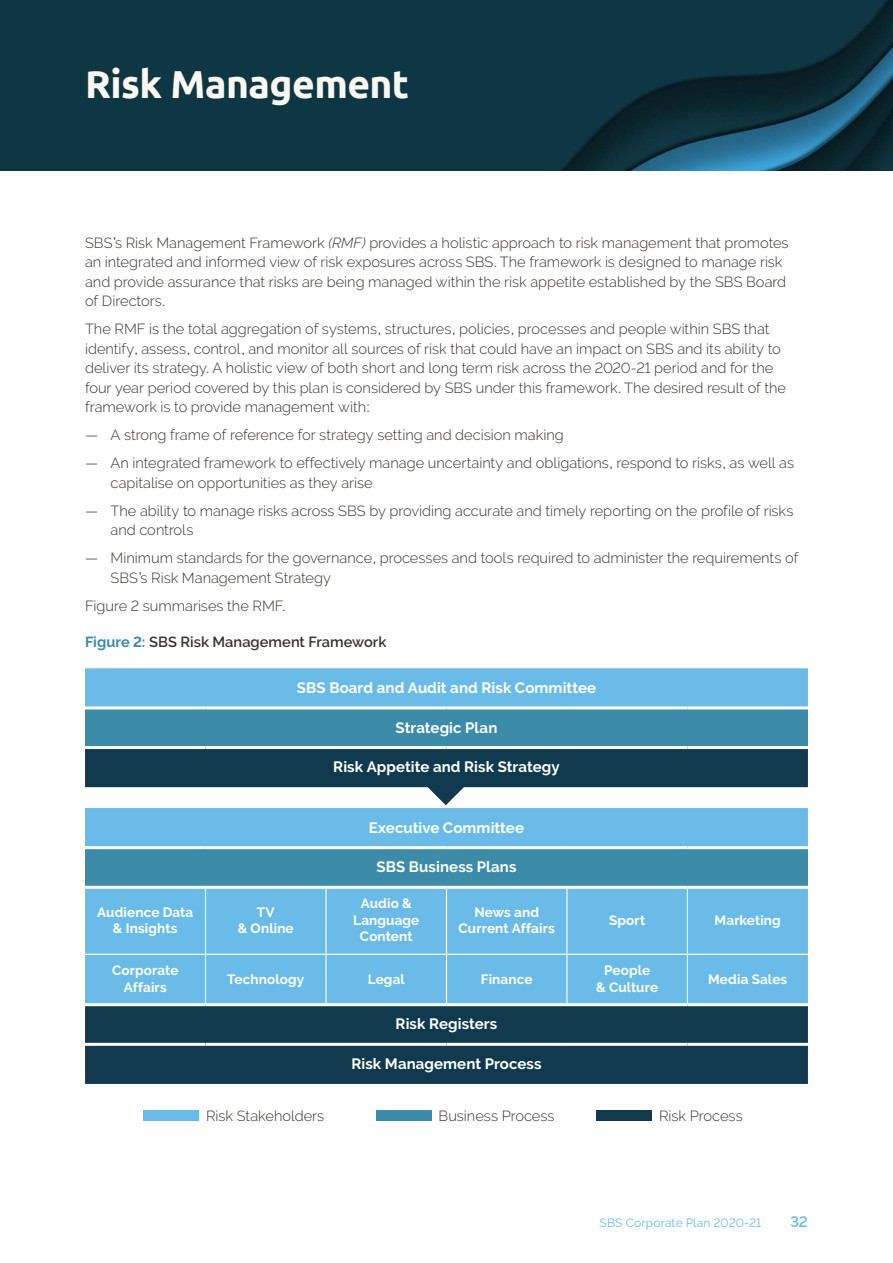
<style>
.page{position:relative;width:893px;height:1263px;background:#fff}
.page>*{position:absolute;margin:0;border:0;box-sizing:border-box;transform-origin:0 0}
.t1{font:700 39px "Ubuntu";letter-spacing:-.015em;color:#f9f7f0}
.t2{font:700 15px "Raleway";letter-spacing:.005em;color:#fff}
.t3{font:600 15px "Raleway";color:#6bbbe9}
.t4{font:300 14.7px/19.5px "Raleway";color:#36322f}
.t5{font:600 14.7px "Raleway";letter-spacing:.005em;color:#36322f}
.t6{font:700 13.5px/16.5px "Raleway";letter-spacing:.01em;color:#fff;text-align:center}
.t7{font:12px "Raleway";letter-spacing:.015em;color:#6bbbe9}
.s1{font-style:italic}
.s2{font-weight:700;color:#3b8ba9}
</style>
<div class="page">
<img style="left:0;top:0;width:893px;height:170px">
<div style="left:85px;top:668px;width:723px;height:38px;background:#6bbbe9"></div>
<div style="left:85px;top:708px;width:723px;height:39px;background:#3b8ba9"></div>
<svg style="left:85px;top:749px;width:723px;height:335px;background:#416e85"></svg>
<div style="left:85px;top:848px;width:723px;height:39px;background:#3b8ba9"></div>
<div style="left:85px;top:889px;width:723px;height:114px;background:#6bbbe9"></div>
<hr style="left:85px;top:706px;width:121px;height:3px;background:#fff">
<hr style="left:206px;top:706px;width:120px;height:3px;background:#fff">
<hr style="left:326px;top:706px;width:120px;height:3px;background:#fff">
<hr style="left:446px;top:706px;width:121px;height:3px;background:#fff">
<hr style="left:567px;top:706px;width:120px;height:3px;background:#fff">
<hr style="left:687px;top:706px;width:121px;height:3px;background:#fff">
<hr style="left:85px;top:746px;width:121px;height:3px;background:#fff">
<hr style="left:206px;top:746px;width:120px;height:3px;background:#fff">
<hr style="left:326px;top:746px;width:120px;height:3px;background:#fff">
<hr style="left:446px;top:746px;width:121px;height:3px;background:#fff">
<hr style="left:567px;top:746px;width:120px;height:3px;background:#fff">
<hr style="left:687px;top:746px;width:121px;height:3px;background:#fff">
<hr style="left:85px;top:846px;width:121px;height:3px;background:#fff">
<hr style="left:206px;top:846px;width:120px;height:3px;background:#fff">
<hr style="left:326px;top:846px;width:120px;height:3px;background:#fff">
<hr style="left:446px;top:846px;width:121px;height:3px;background:#fff">
<hr style="left:567px;top:846px;width:120px;height:3px;background:#fff">
<hr style="left:687px;top:846px;width:121px;height:3px;background:#fff">
<hr style="left:85px;top:886px;width:121px;height:3px;background:#fff">
<hr style="left:206px;top:886px;width:120px;height:3px;background:#fff">
<hr style="left:326px;top:886px;width:120px;height:3px;background:#fff">
<hr style="left:446px;top:886px;width:121px;height:3px;background:#fff">
<hr style="left:567px;top:886px;width:120px;height:3px;background:#fff">
<hr style="left:687px;top:886px;width:121px;height:3px;background:#fff">
<hr style="left:85px;top:1003px;width:121px;height:3px;background:#fff">
<hr style="left:206px;top:1003px;width:120px;height:3px;background:#fff">
<hr style="left:326px;top:1003px;width:120px;height:3px;background:#fff">
<hr style="left:446px;top:1003px;width:121px;height:3px;background:#fff">
<hr style="left:567px;top:1003px;width:120px;height:3px;background:#fff">
<hr style="left:687px;top:1003px;width:121px;height:3px;background:#fff">
<hr style="left:85px;top:1043px;width:121px;height:3px;background:#fff">
<hr style="left:206px;top:1043px;width:120px;height:3px;background:#fff">
<hr style="left:326px;top:1043px;width:120px;height:3px;background:#fff">
<hr style="left:446px;top:1043px;width:121px;height:3px;background:#fff">
<hr style="left:567px;top:1043px;width:120px;height:3px;background:#fff">
<hr style="left:687px;top:1043px;width:121px;height:3px;background:#fff">
<hr style="left:205px;top:889px;width:1px;height:65px;background:#fff">
<hr style="left:325px;top:889px;width:2px;height:65px;background:#fff">
<hr style="left:446px;top:889px;width:1px;height:65px;background:#fff">
<hr style="left:566px;top:889px;width:1px;height:65px;background:#fff">
<hr style="left:687px;top:889px;width:1px;height:65px;background:#fff">
<hr style="left:85px;top:954px;width:121px;height:1px;background:#fff">
<hr style="left:206px;top:954px;width:120px;height:1px;background:#fff">
<hr style="left:205px;top:955px;width:1px;height:48px;background:#fff">
<hr style="left:326px;top:954px;width:120px;height:1px;background:#fff">
<hr style="left:325px;top:955px;width:2px;height:48px;background:#fff">
<hr style="left:446px;top:954px;width:121px;height:1px;background:#fff">
<hr style="left:446px;top:955px;width:1px;height:48px;background:#fff">
<hr style="left:567px;top:954px;width:120px;height:1px;background:#fff">
<hr style="left:566px;top:955px;width:1px;height:48px;background:#fff">
<hr style="left:687px;top:954px;width:121px;height:1px;background:#fff">
<hr style="left:687px;top:955px;width:1px;height:48px;background:#fff">
<div style="left:144px;top:1110px;width:55px;height:10px;background:#6bbbe9"></div>
<div style="left:376px;top:1110px;width:55px;height:10px;background:#3b8ba9"></div>
<div style="left:597px;top:1110px;width:55px;height:10px;background:#113a4e"></div>
<h1 class="t1" style="left:85px;top:60px;width:326px">Risk Management</h1>
<p class="t4" style="left:85px;top:233px;width:705px">SBS’s Risk Management Framework <span class="s1">(RMF)</span> provides a holistic approach to risk management that promotes an integrated and informed view of risk exposures across SBS. The framework is designed to manage risk and provide assurance that risks are being managed within the risk appetite established by the SBS Board of Directors.</p>
<p class="t4" style="left:85px;top:319px;width:703px">The RMF is the total aggregation of systems, structures, policies, processes and people within SBS that identify, assess, control, and monitor all sources of risk that could have an impact on SBS and its ability to deliver its strategy. A holistic view of both short and long term risk across the 2020-21 period and for the four year period covered by this plan is considered by SBS under this framework. The desired result of the framework is to provide management with:</p>
<p class="t4" style="left:85px;top:425px;width:480px">— A strong frame of reference for strategy setting and decision making</p>
<p class="t4" style="left:111px;top:453px;width:685px;text-indent:-26px">— An integrated framework to effectively manage uncertainty and obligations, respond to risks, as well as capitalise on opportunities as they arise</p>
<p class="t4" style="left:111px;top:501px;width:684px;text-indent:-26px">— The ability to manage risks across SBS by providing accurate and timely reporting on the profile of risks and controls</p>
<p class="t4" style="left:111px;top:548px;width:689px;text-indent:-26px">— Minimum standards for the governance, processes and tools required to administer the requirements of<br>SBS’s Risk Management Strategy</p>
<p class="t4" style="left:85px;top:596px;width:202px">Figure 2 summarises the RMF.</p>
<p class="t5" style="left:85px;top:634px;width:303px"><span class="s2">Figure 2:</span> SBS Risk Management Framework</p>
<p class="t2" style="left:297px;top:679px;width:301px">SBS Board and Audit and Risk Committee</p>
<p class="t2" style="left:396px;top:719px;width:103px">Strategic Plan</p>
<p class="t2" style="left:333px;top:758px;width:228px">Risk Appetite and Risk Strategy</p>
<p class="t2" style="left:369px;top:819px;width:157px">Executive Committee</p>
<p class="t2" style="left:376px;top:858px;width:142px">SBS Business Plans</p>
<p class="t6" style="left:97px;top:904px;width:98px">Audience Data &amp; Insights</p>
<p class="t6" style="left:238px;top:904px;width:57px">TV<br>&amp; Online</p>
<p class="t6" style="left:353px;top:895px;width:68px">Audio &amp;<br>Language<br>Content</p>
<p class="t6" style="left:459px;top:904px;width:98px">News and<br>Current Affairs</p>
<p class="t6" style="left:609px;top:912px;width:38px">Sport</p>
<p class="t6" style="left:715px;top:912px;width:68px">Marketing</p>
<p class="t6" style="left:112px;top:962px;width:68px">Corporate<br>Affairs</p>
<p class="t6" style="left:227px;top:971px;width:79px">Technology</p>
<p class="t6" style="left:368px;top:971px;width:39px">Legal</p>
<p class="t6" style="left:481px;top:971px;width:53px">Finance</p>
<p class="t6" style="left:596px;top:962px;width:63px">People<br>&amp; Culture</p>
<p class="t6" style="left:708px;top:971px;width:81px">Media Sales</p>
<p class="t2" style="left:396px;top:1015px;width:103px">Risk Registers</p>
<p class="t2" style="left:351px;top:1055px;width:192px">Risk Management Process</p>
<p class="t4" style="left:206px;top:1105px;width:120px">Risk Stakeholders</p>
<p class="t4" style="left:439px;top:1105px;width:117px">Business Process</p>
<p class="t4" style="left:659px;top:1105px;width:85px">Risk Process</p>
<p class="t7" style="left:600px;top:1215px;width:163px">SBS Corporate Plan 2020-21</p>
<p class="t3" style="left:790px;top:1213px;width:19px">32</p>
</div>
